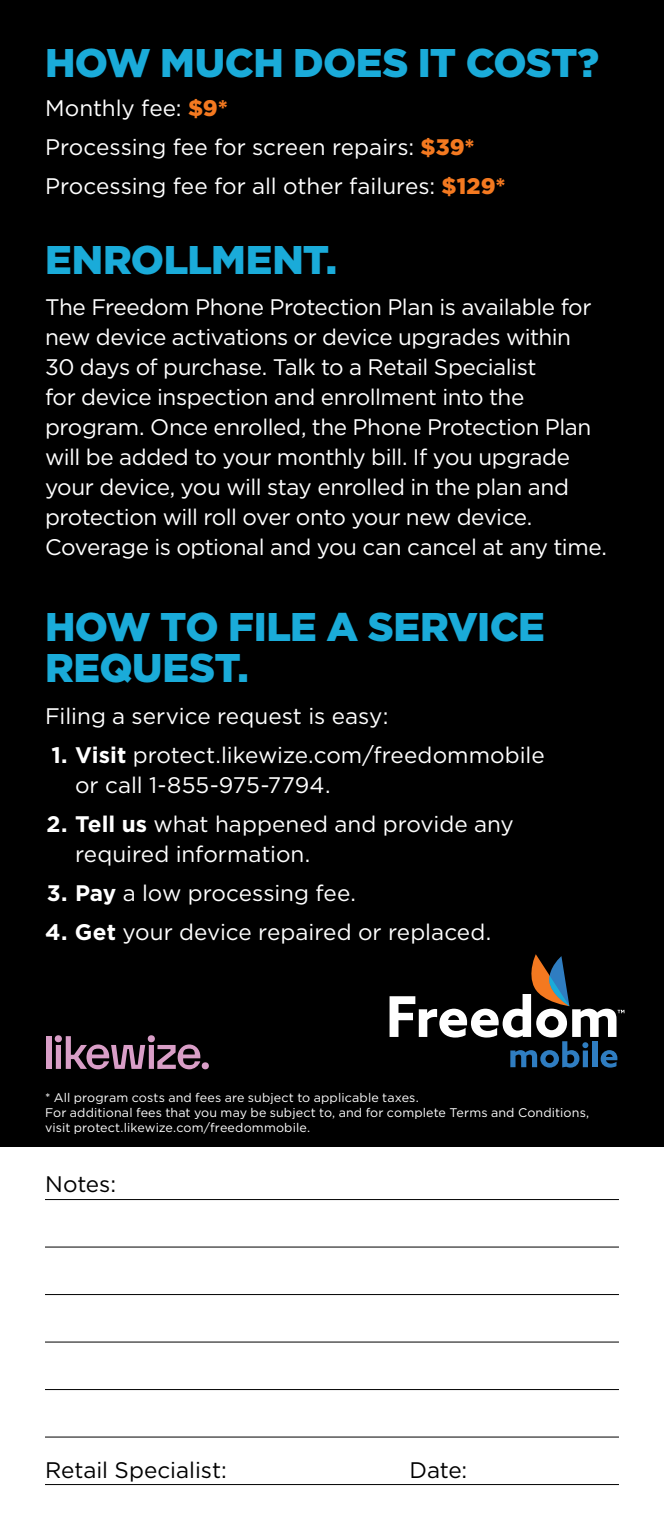
<style>
.page{position:relative;width:664px;height:1530px;background:#000}
.page>*{position:absolute;margin:0;border:0;box-sizing:border-box;transform-origin:0 0}
.t1{font:900 40px/41px "Gotham";letter-spacing:-.015em;color:#1aabd9}
.t2{font:22.5px/30px "Gotham";letter-spacing:-.015em;color:#fff}
.t3{font:22.5px/30px "Gotham";letter-spacing:.005em;color:#fff}
.t4{font:22.5px "Gotham";letter-spacing:-.005em;color:#000}
.t5{font:12.5px/15px "Gotham";letter-spacing:.01em;color:#fff}
.s1{font-weight:900;color:#f47920}
.s2{font-weight:700}
</style>
<div class="page">
<div style="left:202px;top:1062px;width:7px;height:7px;background:#d99ec7;border-radius:50%"></div>
<div style="left:46px;top:1036px;width:5px;height:33px;background:#d99ec7"></div>
<div style="left:55px;top:1035px;width:7px;height:7px;background:#d99ec7;border-radius:50%"></div>
<div style="left:56px;top:1045px;width:5px;height:24px;background:#d99ec7"></div>
<svg style="left:66px;top:1036px;width:79px;height:33px"></svg>
<div style="left:148px;top:1035px;width:7px;height:7px;background:#d99ec7;border-radius:50%"></div>
<div style="left:149px;top:1045px;width:5px;height:24px;background:#d99ec7"></div>
<svg style="left:157px;top:1044px;width:43px;height:25px"></svg>
<svg style="left:389px;top:954px;width:235px;height:114px"></svg>
<div style="left:0;top:1148px;width:664px;height:382px;background:#fff"></div>
<hr style="left:45px;top:1199px;width:574px;height:1px;background:#000">
<hr style="left:45px;top:1247px;width:574px;height:1px;background:#000">
<hr style="left:45px;top:1294px;width:574px;height:1px;background:#000">
<hr style="left:45px;top:1342px;width:574px;height:1px;background:#000">
<hr style="left:45px;top:1389px;width:574px;height:1px;background:#000">
<hr style="left:45px;top:1437px;width:574px;height:1px;background:#000">
<hr style="left:45px;top:1484px;width:574px;height:1px;background:#000">
<h1 class="t1" style="left:45px;top:42px;width:556px">HOW MUCH DOES IT COST?</h1>
<p class="t2" style="left:45px;top:88px;width:462px;line-height:39px">Monthly fee: <span class="s1">$9*<br></span>Processing fee for screen repairs: <span class="s1">$39*<br></span>Processing fee for all other failures: <span class="s1">$129*</span></p>
<h1 class="t1" style="left:45px;top:239px;width:294px">ENROLLMENT.</h1>
<p class="t2" style="left:45px;top:292px;width:563px">The Freedom Phone Protection Plan is available for new device activations or device upgrades within<br>30 days of purchase. Talk to a Retail Specialist<br>for device inspection and enrollment into the program. Once enrolled, the Phone Protection Plan will be added to your monthly bill. If you upgrade your device, you will stay enrolled in the plan and protection will roll over onto your new device.<br>Coverage is optional and you can cancel at any time.</p>
<h1 class="t1" style="left:45px;top:606px;width:501px">HOW TO FILE A SERVICE<br>REQUEST.</h1>
<p class="t2" style="left:45px;top:700px;width:345px">Filing a service request is easy:</p>
<p class="t2" style="left:75px;top:739px;width:471px;text-indent:-24px"><span class="s2">1. Visit</span> protect.likewize.com/freedommobile or call 1-855-975-7794.</p>
<p class="t3" style="left:75px;top:808px;width:440px;text-indent:-29px"><span class="s2">2. Tell us</span> what happened and provide any required information.</p>
<p class="t2" style="left:47px;top:877px;width:310px"><span class="s2">3. Pay</span> a low processing fee.</p>
<p class="t2" style="left:45px;top:916px;width:447px"><span class="s2">4. Get</span> your device repaired or replaced.</p>
<p class="t5" style="left:45px;top:1090px;width:546px">* All program costs and fees are subject to applicable taxes.<br>For additional fees that you may be subject to, and for complete Terms and Conditions, visit protect.likewize.com/freedommobile.</p>
<p class="t4" style="left:45px;top:1170px;width:73px">Notes:</p>
<p class="t4" style="left:45px;top:1455px;width:183px">Retail Specialist:</p>
<p class="t4" style="left:409px;top:1455px;width:59px">Date:</p>
</div>
